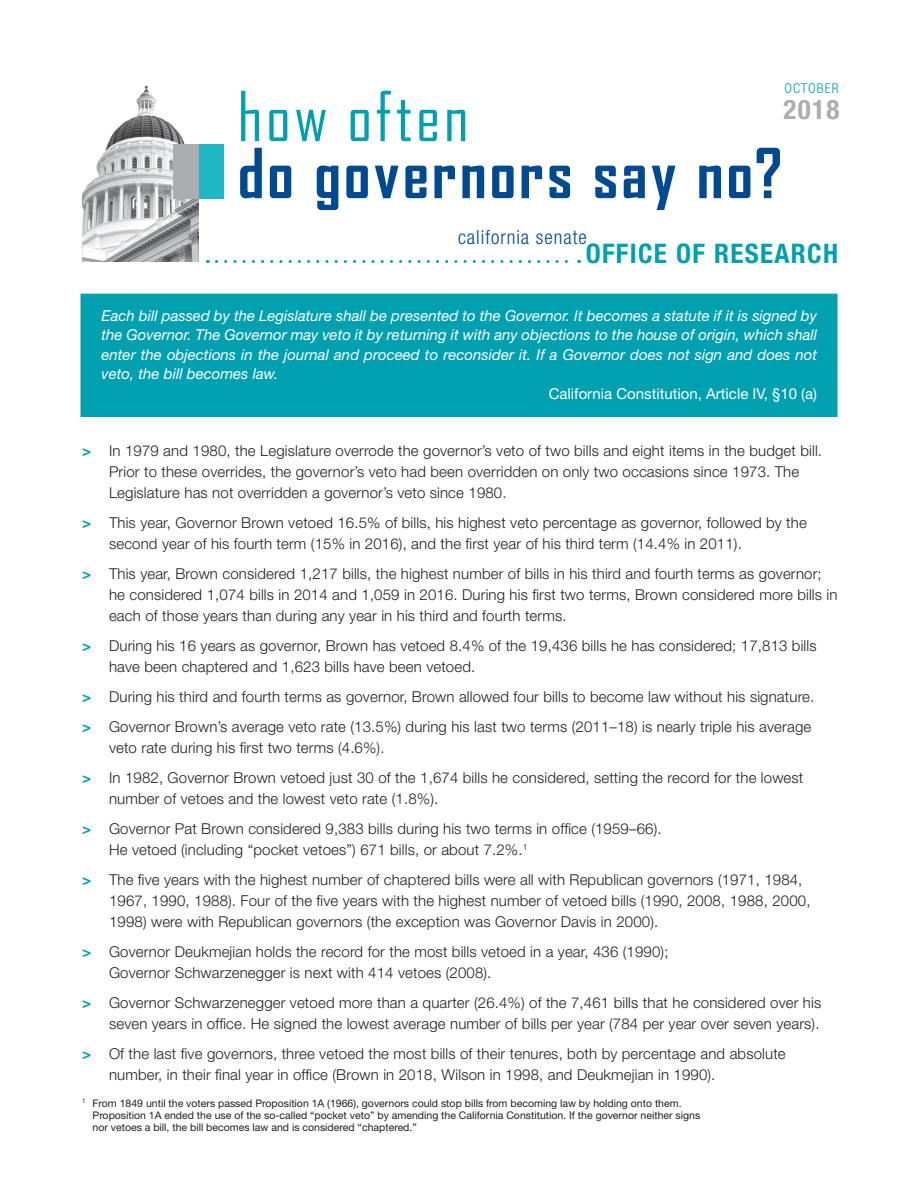
<style>
.page{position:relative;width:918px;height:1188px;background:#fff}
.page>*{position:absolute;margin:0;border:0;box-sizing:border-box;transform-origin:0 0}
.t1{font:700 condensed 27px "Helvetica Neue";letter-spacing:.05em;color:#00a0b0}
.t2{font:700 condensed 27px "Helvetica Neue";color:#acadb1}
.t3{font:300 condensed 19.5px "Helvetica Neue";letter-spacing:.05em;color:#014990}
.t4{font:300 15px/21px "Helvetica Neue";letter-spacing:.01em;color:#231f20}
.t5{font:italic 15px/19.5px "Helvetica Neue";color:#fff;text-align:justify}
.t6{font:15px "Helvetica Neue";color:#fff}
.t7{font:300 condensed 13.65px "Helvetica Neue";letter-spacing:.07em;color:#00a0b0}
.t8{font:10.5px/12px "Helvetica Neue";color:#231f20}
.s1{font-weight:700;color:#00a0b0}
</style>
<div class="page">
<img style="left:82px;top:85px;width:117px;height:177px">
<svg style="left:216px;top:260px;width:364px;height:3px"></svg>
<div style="left:198px;top:144px;width:26px;height:54px;background:#21b6c4"></div>
<div style="left:174px;top:144px;width:25px;height:54px;background:#acadb1"></div>
<svg style="left:240px;top:148px;width:540px;height:62px"></svg>
<svg style="left:241px;top:91px;width:224px;height:50px"></svg>
<div style="left:81px;top:294px;width:756px;height:123px;background:#00a0b0;border:1px solid #00a0b0"></div>
<p class="t7" style="left:785px;top:81px;width:55px">OCTOBER</p>
<h1 class="t2" style="left:784px;top:93px;width:57px">2018</h1>
<h2 class="t3" style="left:458px;top:226px;width:130px">california senate</h2>
<h1 class="t1" style="left:586px;top:237px;width:254px">OFFICE OF RESEARCH</h1>
<p class="t5" style="left:102px;top:305px;width:717px">Each bill passed by the Legislature shall be presented to the Governor. It becomes a statute if it is signed by the Governor. The Governor may veto it by returning it with any objections to the house of origin, which shall enter the objections in the journal and proceed to reconsider it. If a Governor does not sign and does not veto, the bill becomes law.</p>
<p class="t6" style="left:549px;top:384px;width:270px">California Constitution, Article IV, §10 (a)</p>
<p class="t4" style="left:109px;top:440px;width:715px;text-indent:-27px"><span class="s1">&gt;</span> In 1979 and 1980, the Legislature overrode the governor’s veto of two bills and eight items in the budget bill.<br>Prior to these overrides, the governor’s veto had been overridden on only two occasions since 1973. The<br>Legislature has not overridden a governor’s veto since 1980.</p>
<p class="t4" style="left:109px;top:512px;width:699px;text-indent:-27px"><span class="s1">&gt;</span> This year, Governor Brown vetoed 16.5% of bills, his highest veto percentage as governor, followed by the second year of his fourth term (15% in 2016), and the first year of his third term (14.4% in 2011).</p>
<p class="t4" style="left:109px;top:563px;width:730px;text-indent:-27px"><span class="s1">&gt;</span> This year, Brown considered 1,217 bills, the highest number of bills in his third and fourth terms as governor; he considered 1,074 bills in 2014 and 1,059 in 2016. During his first two terms, Brown considered more bills in each of those years than during any year in his third and fourth terms.</p>
<p class="t4" style="left:109px;top:635px;width:709px;text-indent:-27px"><span class="s1">&gt;</span> During his 16 years as governor, Brown has vetoed 8.4% of the 19,436 bills he has considered; 17,813 bills have been chaptered and 1,623 bills have been vetoed.</p>
<p class="t4" style="left:82px;top:681px;width:734px;line-height:30px"><span class="s1">&gt;</span> During his third and fourth terms as governor, Brown allowed four bills to become law without his signature. <span class="s1">&gt;</span> Governor Brown’s average veto rate (13.5%) during his last two terms (2011–18) is nearly triple his average</p>
<p class="t4" style="left:82px;top:732px;width:723px;line-height:30px;text-indent:27px">veto rate during his first two terms (4.6%).<br><span class="s1">&gt;</span> In 1982, Governor Brown vetoed just 30 of the 1,674 bills he considered, setting the record for the lowest</p>
<p class="t4" style="left:82px;top:783px;width:581px;line-height:30px;text-indent:27px">number of vetoes and the lowest veto rate (1.8%).<br><span class="s1">&gt;</span> Governor Pat Brown considered 9,383 bills during his two terms in office (1959–66).</p>
<p class="t4" style="left:82px;top:834px;width:722px;line-height:30px;text-indent:27px">He vetoed (including “pocket vetoes”) 671 bills, or about 7.2%.<sup>1<br></sup><span class="s1">&gt;</span> The five years with the highest number of chaptered bills were all with Republican governors (1971, 1984,</p>
<p class="t4" style="left:109px;top:890px;width:703px">1967, 1990, 1988). Four of the five years with the highest number of vetoed bills (1990, 2008, 1988, 2000,<br>1998) were with Republican governors (the exception was Governor Davis in 2000).</p>
<p class="t4" style="left:109px;top:941px;width:561px;text-indent:-27px"><span class="s1">&gt;</span> Governor Deukmejian holds the record for the most bills vetoed in a year, 436 (1990);<br>Governor Schwarzenegger is next with 414 vetoes (2008).</p>
<p class="t4" style="left:82px;top:992px;width:741px;text-align:right"><span class="s1">&gt;</span> Governor Schwarzenegger vetoed more than a quarter (26.4%) of the 7,461 bills that he considered over his seven years in office. He signed the lowest average number of bills per year (784 per year over seven years).</p>
<p class="t4" style="left:109px;top:1043px;width:678px;text-indent:-27px"><span class="s1">&gt;</span> Of the last five governors, three vetoed the most bills of their tenures, both by percentage and absolute number, in their final year in office (Brown in 2018, Wilson in 1998, and Deukmejian in 1990).</p>
<p class="t8" style="left:93px;top:1097px;width:609px;text-indent:-11px"><sup>1</sup> From 1849 until the voters passed Proposition 1A (1966), governors could stop bills from becoming law by holding onto them.<br>Proposition 1A ended the use of the so-called “pocket veto” by amending the California Constitution. If the governor neither signs nor vetoes a bill, the bill becomes law and is considered “chaptered.”</p>
</div>
